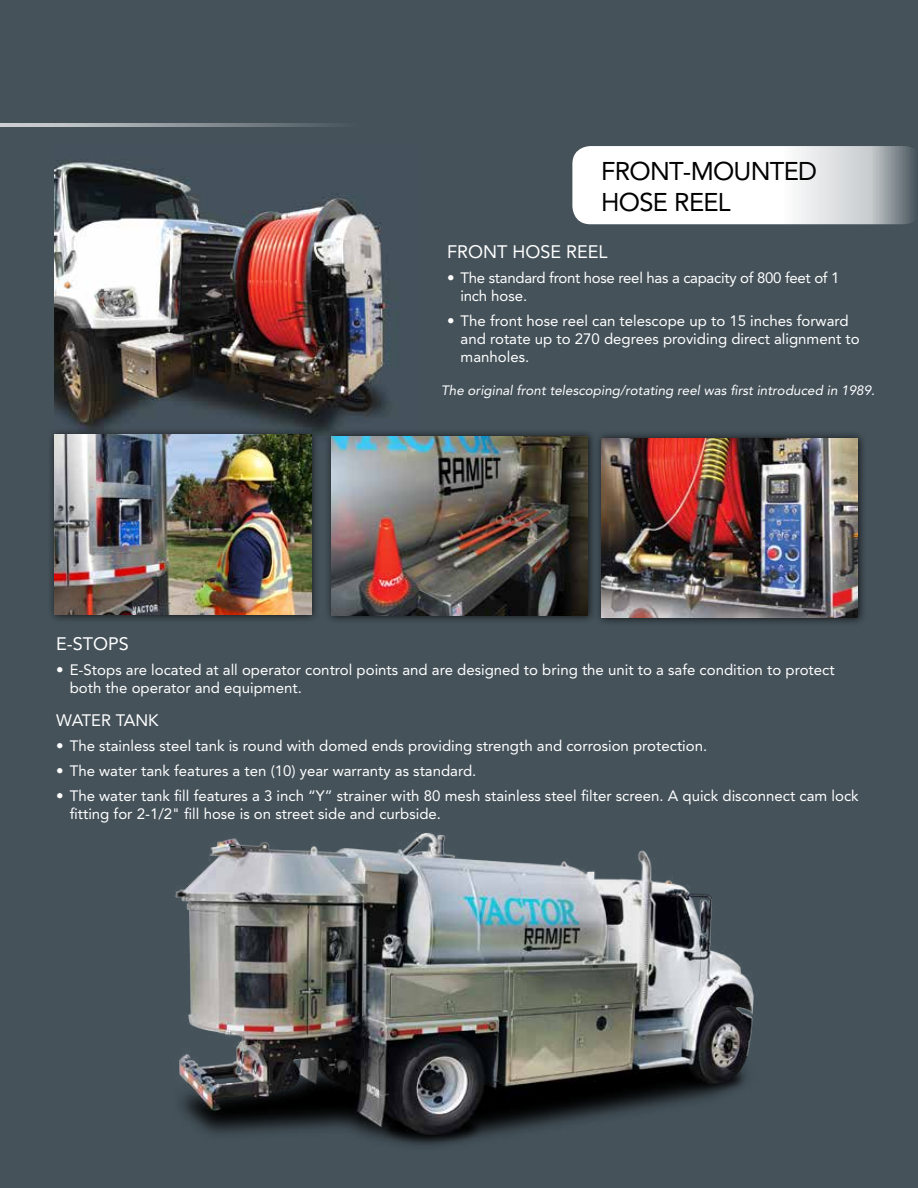
<style>
.page{position:relative;width:918px;height:1188px;background:#45525a}
.page>*{position:absolute;margin:0;border:0;box-sizing:border-box;transform-origin:0 0}
.t1{font:25.5px/30.6px "Avenir";letter-spacing:-.03em;color:#000}
.t2{font:18px "Avenir";color:#fff}
.t3{font:16.5px "Avenir";color:#fff}
.t4{font:15px/18px "Avenir";color:#fff}
.t5{font:15px/18px "Avenir";letter-spacing:-.02em;color:#fff}
.t6{font:italic 13.5px "Avenir";color:#fff}
</style>
<div class="page">
<img style="left:175px;top:832px;width:579px;height:314px">
<img style="left:54px;top:160px;width:336px;height:276px">
<div style="left:324px;top:428px;width:273px;height:196px;background:#000;opacity:.75"></div>
<img style="left:332px;top:436px;width:256px;height:180px">
<div style="left:47px;top:427px;width:273px;height:196px;background:#000;opacity:.75"></div>
<img style="left:55px;top:435px;width:256px;height:179px">
<div style="left:594px;top:430px;width:273px;height:197px;background:#000;opacity:.75"></div>
<img style="left:602px;top:438px;width:256px;height:180px">
<svg style="left:572px;top:146px;width:341px;height:78px;background:#e8e9ea"></svg>
<hr style="left:0;top:124px;width:361px;height:3px;background:#fff">
<h1 class="t1" style="left:601px;top:156px;width:217px">FRONT-MOUNTED<br>HOSE REEL</h1>
<p class="t2" style="left:447px;top:241px;width:162px">FRONT HOSE REEL</p>
<p class="t5" style="left:461px;top:269px;width:381px;text-indent:-14px">• The standard front hose reel has a capacity of 800 feet of 1 inch hose.</p>
<p class="t4" style="left:461px;top:311px;width:401px;text-indent:-14px">• The front hose reel can telescope up to 15 inches forward and rotate up to 270 degrees providing direct alignment to manholes.</p>
<p class="t6" style="left:441px;top:383px;width:435px">The original front telescoping/rotating reel was first introduced in 1989.</p>
<p class="t2" style="left:56px;top:634px;width:74px">E-STOPS</p>
<p class="t4" style="left:70px;top:661px;width:766px;text-indent:-14px">• E-Stops are located at all operator control points and are designed to bring the unit to a safe condition to protect both the operator and equipment.</p>
<p class="t3" style="left:56px;top:711px;width:104px">WATER TANK</p>
<p class="t4" style="left:56px;top:737px;width:653px">• The stainless steel tank is round with domed ends providing strength and corrosion protection.</p>
<p class="t4" style="left:56px;top:762px;width:422px">• The water tank features a ten (10) year warranty as standard.</p>
<p class="t4" style="left:70px;top:787px;width:790px;text-indent:-14px">• The water tank fill features a 3 inch “Y” strainer with 80 mesh stainless steel filter screen. A quick disconnect cam lock fitting for 2-1/2" fill hose is on street side and curbside.</p>
</div>
